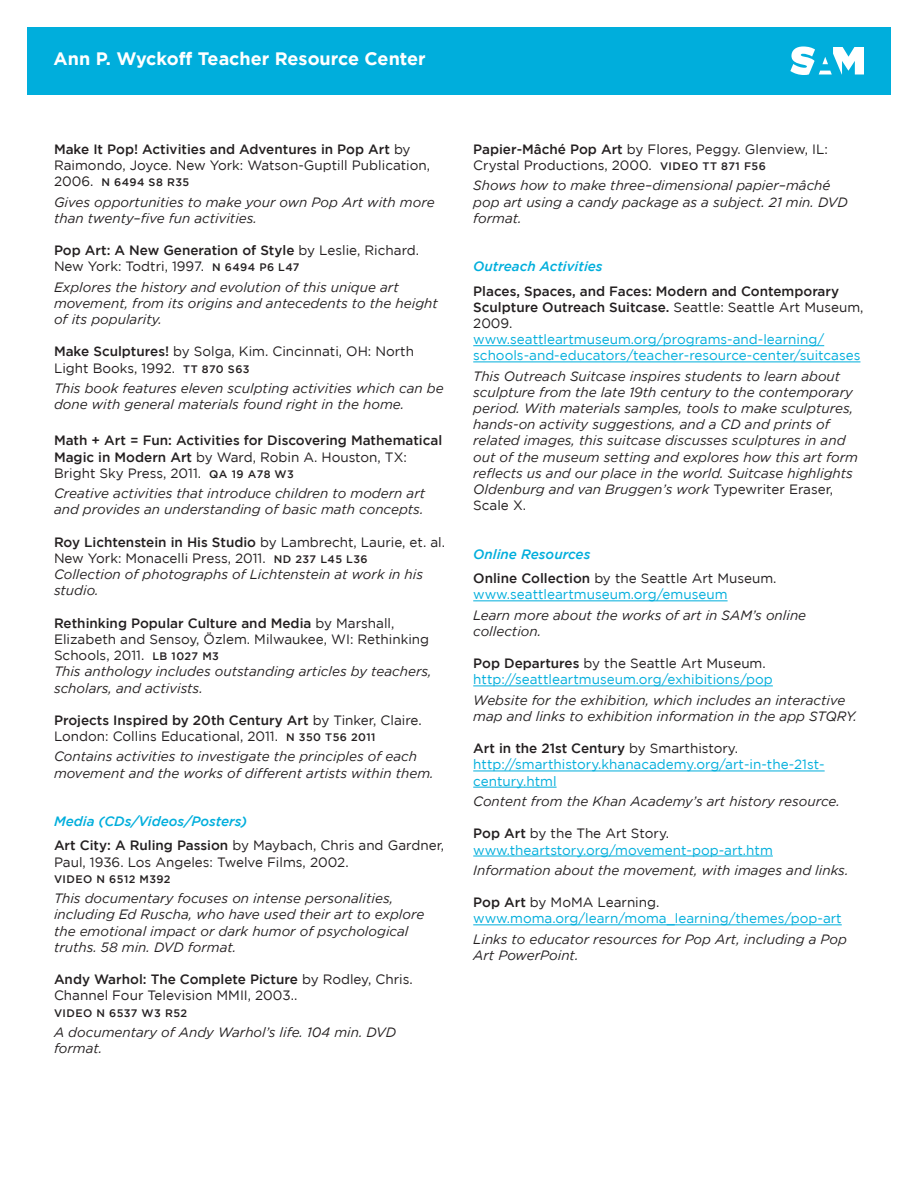
<style>
.page{position:relative;width:918px;height:1188px;background:#fff}
.page>*{position:absolute;margin:0;border:0;box-sizing:border-box;transform-origin:0 0}
.t1{font:700 18px "Gotham";color:#fff}
.Description{font:italic 13.5px/16.2px "Gotham";color:#231f20}
.Title_and_Info{font:13.5px/16.2px "Gotham";color:#231f20}
.Title_and_Info-2{font:13.5px/16.2px "Gotham";color:#00aedc}
.Title_and_Info-3{font:italic 13.5px/16.2px "Gotham";color:#231f20}
.Title_and_Info-4{font:500 13.5px/16.2px "Gotham";color:#231f20}
.Header_2{font:italic 500 13.5px "Gotham";color:#00aedc}
.Description-2{font:italic 500 13.5px "Gotham";color:#00aedc}
.Title_and_Info-5{font:500 10.8px "Gotham";letter-spacing:.04em;color:#231f20}
.s1{font-weight:500}
.s2{font-weight:400;font-size:13.5px}
.s3{font-weight:500;font-size:10.8px}
.s4{font-weight:400}
.s5{font-size:10.8px}
.s6{font-weight:500;color:#231f20}
.s7{color:#231f20}
.s8{font-style:normal}
</style>
<div class="page">
<hr style="left:473px;top:345px;width:351px;height:1px;background:#00aedc">
<hr style="left:473px;top:362px;width:387px;height:1px;background:#00aedc">
<hr style="left:473px;top:600px;width:255px;height:1px;background:#00aedc">
<hr style="left:473px;top:686px;width:300px;height:1px;background:#00aedc">
<hr style="left:473px;top:771px;width:352px;height:1px;background:#00aedc">
<hr style="left:473px;top:787px;width:84px;height:1px;background:#00aedc">
<hr style="left:473px;top:856px;width:300px;height:1px;background:#00aedc">
<hr style="left:473px;top:924px;width:369px;height:1px;background:#00aedc">
<div style="left:27px;top:27px;width:864px;height:67px;background:#00aedc"></div>
<svg style="left:790px;top:46px;width:74px;height:29px"></svg>
<p class="t1" style="left:54px;top:48px;width:374px">Ann P. Wyckoff Teacher Resource Center</p>
<p class="Title_and_Info" style="left:54px;top:141px;width:378px"><span class="s1">Make It Pop! Activities and Adventures in Pop Art</span> by<br>Raimondo, Joyce. New York: Watson-Guptill Publication,</p>
<p class="Title_and_Info-5" style="left:54px;top:176px;width:137px"><span class="s2">2006.</span> N 6494 S8 R35</p>
<p class="Description" style="left:54px;top:194px;width:382px">Gives opportunities to make your own Pop Art with more than twenty–five fun activities.</p>
<p class="Title_and_Info" style="left:54px;top:242px;width:367px"><span class="s1">Pop Art: A New Generation of Style</span> by Leslie, Richard.<br>New York: Todtri, 1997. <span class="s3">N 6494 P6 L47</span></p>
<p class="Title_and_Info-3" style="left:54px;top:279px;width:385px">Explores the history and evolution of this unique art movement, from its origins and antecedents to the height of its popularity.</p>
<p class="Title_and_Info" style="left:54px;top:343px;width:362px"><span class="s1">Make Sculptures!</span> by Solga, Kim. Cincinnati, OH: North<br>Light Books, 1992. <span class="s3">TT 870 S63</span></p>
<p class="Description" style="left:54px;top:380px;width:391px">This book features eleven sculpting activities which can be done with general materials found right in the home.</p>
<p class="Title_and_Info-4" style="left:54px;top:432px;width:390px">Math + Art = Fun: Activities for Discovering Mathematical<br>Magic in Modern Art <span class="s4">by Ward, Robin A. Houston, TX:<br>Bright Sky Press, 2011.</span> <span class="s5">QA 19 A78 W3</span></p>
<p class="Description" style="left:54px;top:485px;width:373px">Creative activities that introduce children to modern art and provides an understanding of basic math concepts.</p>
<p class="Title_and_Info" style="left:54px;top:534px;width:393px"><span class="s1">Roy Lichtenstein in His Studio</span> by Lambrecht, Laurie, et. al.<br>New York: Monacelli Press, 2011. <span class="s3">ND 237 L45 L36</span></p>
<p class="Description" style="left:54px;top:566px;width:371px">Collection of photographs of Lichtenstein at work in his studio.</p>
<p class="Title_and_Info" style="left:54px;top:615px;width:377px"><span class="s1">Rethinking Popular Culture and Media</span> by Marshall,<br>Elizabeth and Sensoy, Özlem. Milwaukee, WI: Rethinking<br>Schools, 2011. <span class="s3">LB 1027 M3</span></p>
<p class="Description" style="left:54px;top:663px;width:379px">This anthology includes outstanding articles by teachers, scholars, and activists.</p>
<p class="Title_and_Info" style="left:54px;top:712px;width:369px"><span class="s1">Projects Inspired by 20th Century Art</span> by Tinker, Claire.<br>London: Collins Educational, 2011. <span class="s3">N 350 T56 2011</span></p>
<p class="Description" style="left:54px;top:748px;width:381px">Contains activities to investigate the principles of each movement and the works of different artists within them.</p>
<p class="Header_2" style="left:54px;top:814px;width:195px">Media (CDs/Videos/Posters)</p>
<p class="Title_and_Info" style="left:54px;top:837px;width:392px"><span class="s1">Art City: A Ruling Passion</span> by Maybach, Chris and Gardner,<br>Paul, 1936. Los Angeles: Twelve Films, 2002.</p>
<p class="Title_and_Info-5" style="left:54px;top:873px;width:118px">VIDEO N 6512 M392</p>
<p class="Description" style="left:54px;top:890px;width:372px">This documentary focuses on intense personalities, including Ed Ruscha, who have used their art to explore the emotional impact or dark humor of psychological truths. 58 min. DVD format.</p>
<p class="Title_and_Info" style="left:54px;top:971px;width:360px"><span class="s1">Andy Warhol: The Complete Picture</span> by Rodley, Chris.<br>Channel Four Television MMII, 2003..</p>
<p class="Title_and_Info-5" style="left:54px;top:1007px;width:135px">VIDEO N 6537 W3 R52</p>
<p class="Description" style="left:54px;top:1024px;width:344px">A documentary of Andy Warhol’s life. 104 min. DVD format.</p>
<p class="Title_and_Info" style="left:473px;top:141px;width:356px"><span class="s1">Papier-Mâché Pop Art</span> by Flores, Peggy. Glenview, IL:<br>Crystal Productions, 2000. <span class="s3">VIDEO TT 871 F56</span></p>
<p class="Description" style="left:473px;top:177px;width:376px">Shows how to make three–dimensional papier–mâché pop art using a candy package as a subject. 21 min. DVD format.</p>
<p class="Header_2" style="left:473px;top:259px;width:131px">Outreach Activities</p>
<p class="Title_and_Info-2" style="left:473px;top:283px;width:392px"><span class="s6">Places, Spaces, and Faces: Modern and Contemporary Sculpture Outreach Suitcase.</span> <span class="s7">Seattle: Seattle Art Museum, 2009. </span>www.seattleartmuseum.org/programs-and-learning/ schools-and-educators/teacher-resource-center/suitcases</p>
<p class="Title_and_Info-3" style="left:473px;top:368px;width:386px">This Outreach Suitcase inspires students to learn about sculpture from the late 19th century to the contemporary period. With materials samples, tools to make sculptures, hands-on activity suggestions, and a CD and prints of related images, this suitcase discusses sculptures in and out of the museum setting and explores how this art form reflects us and our place in the world. Suitcase highlights Oldenburg and van Bruggen’s work <span class="s8">Typewriter Eraser, Scale X.</span></p>
<p class="Description-2" style="left:473px;top:546px;width:119px">Online Resources</p>
<p class="Title_and_Info-2" style="left:473px;top:570px;width:305px"><span class="s6">Online Collection</span> <span class="s7">by the Seattle Art Museum. </span>www.seattleartmuseum.org/emuseum</p>
<p class="Description" style="left:473px;top:607px;width:335px">Learn more about the works of art in SAM’s online collection.</p>
<p class="Title_and_Info-2" style="left:473px;top:655px;width:301px"><span class="s6">Pop Departures</span> <span class="s7">by the Seattle Art Museum. </span>http://seattleartmuseum.org/exhibitions/pop</p>
<p class="Description" style="left:473px;top:692px;width:385px">Website for the exhibition, which includes an interactive map and links to exhibition information in the app STQRY.</p>
<p class="Title_and_Info-2" style="left:473px;top:740px;width:353px"><span class="s6">Art in the 21st Century</span> <span class="s7">by Smarthistory. </span>http://smarthistory.khanacademy.org/art-in-the-21st&shy;century.html</p>
<p class="Description" style="left:473px;top:793px;width:368px">Content from the Khan Academy’s art history resource.</p>
<p class="Title_and_Info-2" style="left:473px;top:825px;width:301px"><span class="s6">Pop Art</span> <span class="s7">by the The Art Story. </span>www.theartstory.org/movement-pop-art.htm</p>
<p class="Description" style="left:473px;top:862px;width:377px">Information about the movement, with images and links.</p>
<p class="Title_and_Info-2" style="left:473px;top:894px;width:370px"><span class="s6">Pop Art</span> <span class="s7">by MoMA Learning. </span>www.moma.org/learn/moma_learning/themes/pop-art</p>
<p class="Description" style="left:473px;top:931px;width:375px">Links to educator resources for Pop Art, including a Pop<br>Art PowerPoint.</p>
</div>
